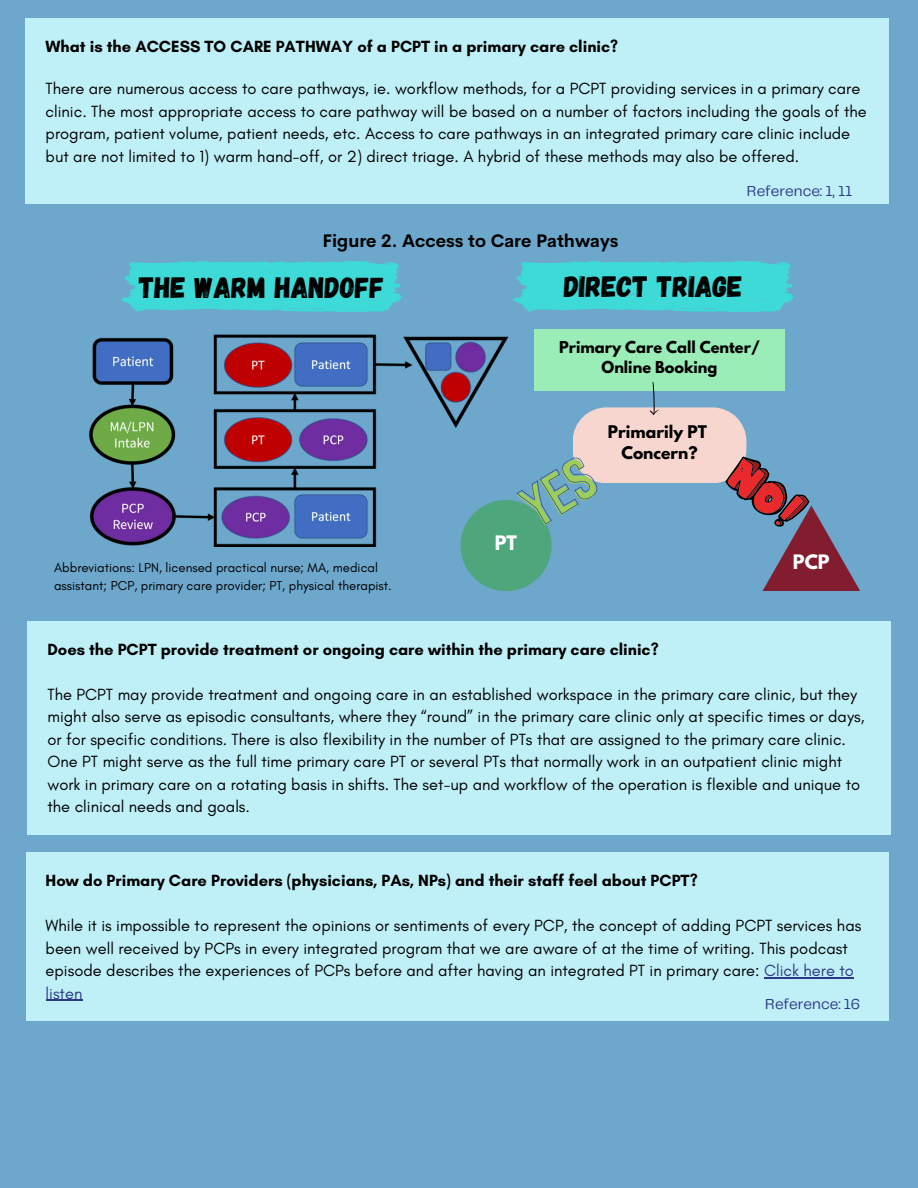
<style>
.page{position:relative;width:918px;height:1188px;background:#6da7cc}
.page>*{position:absolute;margin:0;border:0;box-sizing:border-box;transform-origin:0 0}
.t1{font:29.4px "Gagalin";color:#000}
.t2{font:700 17.85px "Cerebri Sans";color:#000}
.t3{font:700 17.7px "League Spartan";color:#fff}
.t4{font:16.5px/22.5px "Glacial Indifference";color:#000}
.t5{font:700 16.5px "Glacial Indifference";color:#000}
.t6{font:700 15.45px/20.9px "League Spartan";color:#000;text-align:center}
.t7{font:15px "Telegraf";color:#2d3988}
.t8{font:700 14.55px/19.8px "League Spartan";color:#000;text-align:center}
.t9{font:13.2px/17.9px "Glacial Indifference";color:#000}
.s1{color:#2d3988}
</style>
<div class="page">
<div style="left:26px;top:18px;width:863px;height:185px;background:#c0f0f7"></div>
<div style="left:534px;top:329px;width:251px;height:62px;background:#9aedb6"></div>
<div style="left:573px;top:407px;width:173px;height:76px;background:#f7d6d0;border-radius:34px"></div>
<div style="left:461px;top:500px;width:91px;height:91px;background:#4da67c;border-radius:50%"></div>
<svg style="left:516px;top:454px;width:85px;height:76px"></svg>
<svg style="left:722px;top:452px;width:138px;height:139px"></svg>
<svg style="left:649px;top:382px;width:11px;height:33px"></svg>
<svg style="left:513px;top:260px;width:281px;height:52px;background:#42d3d5"></svg>
<img style="left:90px;top:335px;width:419px;height:212px">
<svg style="left:121px;top:260px;width:281px;height:52px;background:#42d3d5"></svg>
<div style="left:27px;top:621px;width:864px;height:213px;background:#c0f0f7"></div>
<div style="left:26px;top:852px;width:862px;height:169px;background:#c0f0f7"></div>
<hr style="left:764px;top:977px;width:90px;height:1px;background:#2d3988">
<hr style="left:46px;top:1000px;width:36px;height:1px;background:#2d3988">
<h4 class="t5" style="left:46px;top:36px;width:574px">What is the ACCESS TO CARE PATHWAY of a PCPT in a primary care clinic?</h4>
<h5 class="t4" style="left:46px;top:77px;width:823px">There are numerous access to care pathways, ie. workflow methods, for a PCPT providing services in a primary care clinic. The most appropriate access to care pathway will be based on a number of factors including the goals of the program, patient volume, patient needs, etc. Access to care pathways in an integrated primary care clinic include but are not limited to 1) warm hand-off, or 2) direct triage. A hybrid of these methods may also be offered.</h5>
<h4 class="t2" style="left:323px;top:229px;width:298px">Figure 2. Access to Care Pathways</h4>
<h3 class="t7" style="left:747px;top:185px;width:107px">Reference: 1, 11</h3>
<h2 class="t1" style="left:139px;top:268px;width:247px">THE WARM HANDOFF</h2>
<p class="t1" style="left:564px;top:267px;width:180px">DIRECT TRIAGE</p>
<h6 class="t8" style="left:559px;top:339px;width:202px">Primary Care Call Center/<br>Online Booking</h6>
<p class="t9" style="left:54px;top:559px;width:339px">Abbreviations: LPN, licensed practical nurse; MA, medical assistant; PCP, primary care provider; PT, physical therapist.</p>
<p class="t3" style="left:495px;top:534px;width:24px">PT</p>
<h4 class="t6" style="left:608px;top:424px;width:100px">Primarily PT<br>Concern?</h4>
<h1 class="t3" style="left:793px;top:553px;width:38px">PCP</h1>
<h4 class="t5" style="left:47px;top:639px;width:613px">Does the PCPT provide treatment or ongoing care within the primary care clinic?</h4>
<p class="t4" style="left:47px;top:683px;width:819px">The PCPT may provide treatment and ongoing care in an established workspace in the primary care clinic, but they might also serve as episodic consultants, where they “round” in the primary care clinic only at specific times or days, or for specific conditions. There is also flexibility in the number of PTs that are assigned to the primary care clinic.<br>One PT might serve as the full time primary care PT or several PTs that normally work in an outpatient clinic might work in primary care on a rotating basis in shifts. The set-up and workflow of the operation is flexible and unique to the clinical needs and goals.</p>
<p class="t5" style="left:46px;top:870px;width:654px">How do Primary Care Providers (physicians, PAs, NPs) and their staff feel about PCPT?</p>
<h3 class="t4" style="left:46px;top:914px;width:817px">While it is impossible to represent the opinions or sentiments of every PCP, the concept of adding PCPT services has been well received by PCPs in every integrated program that we are aware of at the time of writing. This podcast episode describes the experiences of PCPs before and after having an integrated PT in primary care: <span class="s1">Click here to listen</span></h3>
<p class="t7" style="left:765px;top:997px;width:96px">Reference: 16</p>
</div>
